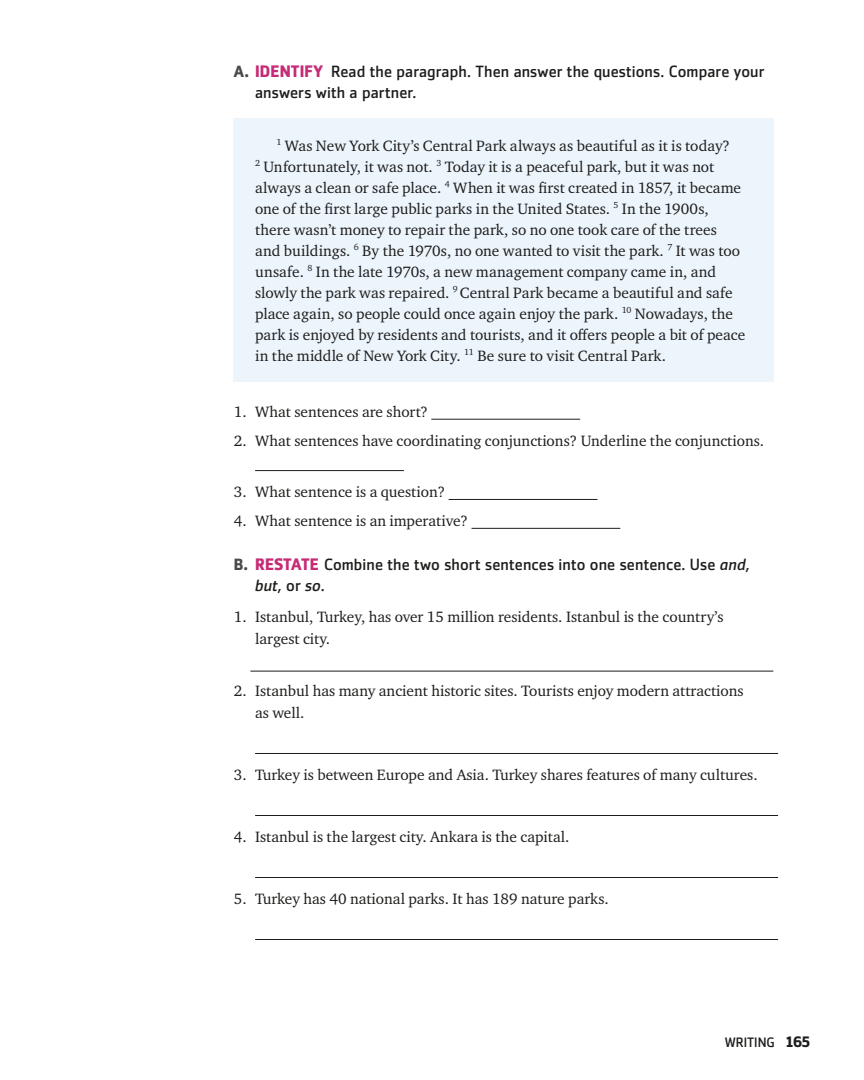
<style>
.page{position:relative;width:864px;height:1080px;background:#fff}
.page>*{position:absolute;margin:0;border:0;box-sizing:border-box;transform-origin:0 0}
.t1{font:16.2px/20.5px "Zemestro Std";letter-spacing:.005em;color:#1d1d1b}
.t2{font:15.3px/21px "Charter ITC Std";color:#1d1d1b}
.t3{font:13.5px "Zemestro Std";color:#1d1d1b}
.s1{font-weight:700;color:#4a4a49}
.s2{font-weight:700;font-size:16.5px;color:#c52b76}
.s3{font-style:italic}
.s4{font-weight:700;font-size:15px}
</style>
<div class="page">
<div style="left:234px;top:118px;width:540px;height:264px;background:#ecf4fc"></div>
<hr style="left:431px;top:419px;width:149px;height:1px;background:#1d1d1b">
<hr style="left:255px;top:470px;width:149px;height:1px;background:#1d1d1b">
<hr style="left:449px;top:499px;width:148px;height:1px;background:#1d1d1b">
<hr style="left:472px;top:528px;width:148px;height:1px;background:#1d1d1b">
<hr style="left:250px;top:671px;width:523px;height:1px;background:#1d1d1b">
<hr style="left:255px;top:753px;width:523px;height:1px;background:#1d1d1b">
<hr style="left:255px;top:815px;width:523px;height:1px;background:#1d1d1b">
<hr style="left:255px;top:877px;width:523px;height:1px;background:#1d1d1b">
<hr style="left:255px;top:939px;width:523px;height:1px;background:#1d1d1b">
<p class="t1" style="left:255px;top:61px;width:511px;text-indent:-21px"><span class="s1">A.</span> <span class="s2">IDENTIFY</span> Read the paragraph. Then answer the questions. Compare your answers with a partner.</p>
<p class="t2" style="left:255px;top:135px;width:492px;text-indent:21px"><sup>1</sup> Was New York City’s Central Park always as beautiful as it is today?<br><sup>2</sup> Unfortunately, it was not. <sup>3</sup> Today it is a peaceful park, but it was not always a clean or safe place. <sup>4</sup> When it was first created in 1857, it became one of the first large public parks in the United States. <sup>5</sup> In the 1900s, there wasn’t money to repair the park, so no one took care of the trees and buildings. <sup>6</sup> By the 1970s, no one wanted to visit the park. <sup>7</sup> It was too unsafe. <sup>8</sup> In the late 1970s, a new management company came in, and slowly the park was repaired. <sup>9</sup> Central Park became a beautiful and safe place again, so people could once again enjoy the park. <sup>10</sup> Nowadays, the park is enjoyed by residents and tourists, and it offers people a bit of peace in the middle of New York City. <sup>11</sup> Be sure to visit Central Park.</p>
<p class="t2" style="left:234px;top:401px;width:196px">1. What sentences are short?</p>
<p class="t2" style="left:234px;top:430px;width:532px">2. What sentences have coordinating conjunctions? Underline the conjunctions.</p>
<p class="t2" style="left:234px;top:481px;width:213px">3. What sentence is a question?</p>
<p class="t2" style="left:234px;top:510px;width:236px">4. What sentence is an imperative?</p>
<p class="t1" style="left:255px;top:554px;width:496px;text-indent:-21px"><span class="s1">B.</span> <span class="s2">RESTATE</span> Combine the two short sentences into one sentence. Use <span class="s3">and</span>, <span class="s3">but</span>, or <span class="s3">so</span>.</p>
<p class="t2" style="left:255px;top:605px;width:470px;line-height:22.5px;text-indent:-21px">1. Istanbul, Turkey, has over 15 million residents. Istanbul is the country’s largest city.</p>
<p class="t2" style="left:255px;top:679px;width:490px;line-height:22.5px;text-indent:-21px">2. Istanbul has many ancient historic sites. Tourists enjoy modern attractions as well.</p>
<p class="t2" style="left:234px;top:764px;width:525px">3. Turkey is between Europe and Asia. Turkey shares features of many cultures.</p>
<p class="t2" style="left:234px;top:826px;width:337px">4. Istanbul is the largest city. Ankara is the capital.</p>
<p class="t2" style="left:234px;top:888px;width:376px">5. Turkey has 40 national parks. It has 189 nature parks.</p>
<p class="t3" style="left:725px;top:1034px;width:87px">WRITING <span class="s4">165</span></p>
</div>
